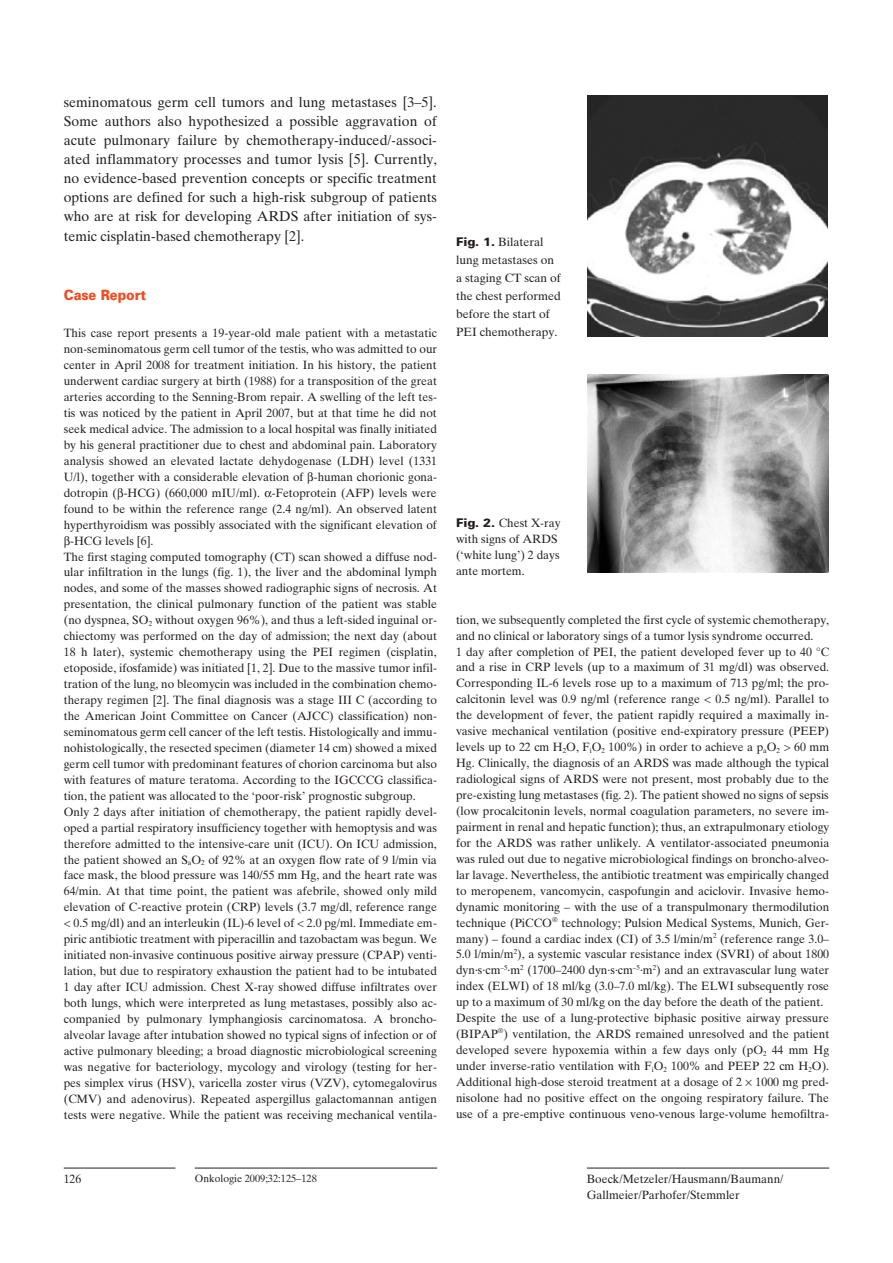
<style>
.page{position:relative;width:893px;height:1263px;background:#fff}
.page>*{position:absolute;margin:0;border:0;box-sizing:border-box;transform-origin:0 0}
.t1{font:14.25px/19.2px "Times Ten";color:#231f20;text-align:justify}
.t2{font:900 14.25px "Univers";color:#f04d22;scale:.9 1}
.t3{font:12px/15.9px "Times Ten";color:#231f20}
.t4{font:10.5px "Times Ten";color:#231f20}
.s1{font-family:"Univers";font-weight:900}
</style>
<div class="page">
<hr style="left:64px;top:1168px;width:111px;height:1px;background:#231f20">
<hr style="left:195px;top:1168px;width:242px;height:1px;background:#231f20">
<hr style="left:587px;top:1168px;width:242px;height:1px;background:#231f20">
<img style="left:587px;top:96px;width:241px;height:240px">
<img style="left:587px;top:375px;width:241px;height:198px">
<p class="t1" style="left:64px;top:92px;width:375px">seminomatous germ cell tumors and lung metastases [3–5].<br>Some authors also hypothesized a possible aggravation of acute pulmonary failure by chemotherapy-induced/-associ&shy;ated inflammatory processes and tumor lysis [5]. Currently, no evidence-based prevention concepts or specific treatment options are defined for such a high-risk subgroup of patients who are at risk for developing ARDS after initiation of sys&shy;temic cisplatin-based chemotherapy [2].</p>
<p class="t2" style="left:64px;top:286px;width:93px">Case Report</p>
<p class="t3" style="left:64px;top:325px;width:375px">This case report presents a 19-year-old male patient with a metastatic</p>
<p class="t3" style="left:64px;top:341px;width:375px">non-seminomatous germ cell tumor of the testis, who was admitted to our</p>
<p class="t3" style="left:64px;top:357px;width:374px">center in April 2008 for treatment initiation. In his history, the patient</p>
<p class="t3" style="left:64px;top:373px;width:375px">underwent cardiac surgery at birth (1988) for a transposition of the great</p>
<p class="t3" style="left:64px;top:389px;width:375px">arteries according to the Senning-Brom repair. A swelling of the left tes-</p>
<p class="t3" style="left:64px;top:405px;width:375px">tis was noticed by the patient in April 2007, but at that time he did not</p>
<p class="t3" style="left:64px;top:421px;width:375px">seek medical advice. The admission to a local hospital was finally initiated</p>
<p class="t3" style="left:64px;top:437px;width:375px">by his general practitioner due to chest and abdominal pain. Laboratory</p>
<p class="t3" style="left:64px;top:453px;width:375px">analysis showed an elevated lactate dehydogenase (LDH) level (1331</p>
<p class="t3" style="left:64px;top:469px;width:375px">U/l), together with a considerable elevation of -human chorionic gona-</p>
<p class="t3" style="left:64px;top:485px;width:374px">dotropin ( -HCG) (660,000 mIU/ml). -Fetoprotein (AFP) levels were</p>
<p class="t3" style="left:64px;top:500px;width:375px">found to be within the reference range (2.4 ng/ml). An observed latent</p>
<p class="t3" style="left:64px;top:516px;width:375px">hyperthyroidism was possibly associated with the significant elevation of</p>
<p class="t3" style="left:70px;top:532px;width:85px">-HCG levels [6].</p>
<p class="t3" style="left:64px;top:548px;width:375px">The first staging computed tomography (CT) scan showed a diffuse nod-</p>
<p class="t3" style="left:64px;top:564px;width:375px">ular infiltration in the lungs (fig. 1), the liver and the abdominal lymph</p>
<p class="t3" style="left:64px;top:580px;width:375px">nodes, and some of the masses showed radiographic signs of necrosis. At</p>
<p class="t3" style="left:64px;top:596px;width:375px">presentation, the clinical pulmonary function of the patient was stable</p>
<p class="t3" style="left:64px;top:612px;width:375px">(no dyspnea, SO<sub>2</sub> without oxygen 96%), and thus a left-sided inguinal or-</p>
<p class="t3" style="left:64px;top:628px;width:375px">chiectomy was performed on the day of admission; the next day (about</p>
<p class="t3" style="left:64px;top:644px;width:374px">18 h later), systemic chemotherapy using the PEI regimen (cisplatin,</p>
<p class="t3" style="left:64px;top:660px;width:375px">etoposide, ifosfamide) was initiated [1, 2]. Due to the massive tumor infil-</p>
<p class="t3" style="left:64px;top:676px;width:375px">tration of the lung, no bleomycin was included in the combination chemo-</p>
<p class="t3" style="left:64px;top:692px;width:375px">therapy regimen [2]. The final diagnosis was a stage III C (according to</p>
<p class="t3" style="left:64px;top:708px;width:375px">the American Joint Committee on Cancer (AJCC) classification) non-</p>
<p class="t3" style="left:64px;top:724px;width:375px">seminomatous germ cell cancer of the left testis. Histologically and immu-</p>
<p class="t3" style="left:64px;top:740px;width:375px">nohistologically, the resected specimen (diameter 14 cm) showed a mixed</p>
<p class="t3" style="left:64px;top:756px;width:375px">germ cell tumor with predominant features of chorion carcinoma but also</p>
<p class="t3" style="left:64px;top:772px;width:375px">with features of mature teratoma. According to the IGCCCG classifica-</p>
<p class="t3" style="left:64px;top:788px;width:353px">tion, the patient was allocated to the ‘poor-risk’ prognostic subgroup.</p>
<p class="t3" style="left:64px;top:803px;width:375px">Only 2 days after initiation of chemotherapy, the patient rapidly devel-</p>
<p class="t3" style="left:64px;top:819px;width:375px">oped a partial respiratory insufficiency together with hemoptysis and was</p>
<p class="t3" style="left:64px;top:835px;width:375px">therefore admitted to the intensive-care unit (ICU). On ICU admission,</p>
<p class="t3" style="left:64px;top:851px;width:375px">the patient showed an S<sub>a</sub>O<sub>2</sub> of 92% at an oxygen flow rate of 9 l/min via</p>
<p class="t3" style="left:64px;top:867px;width:375px">face mask, the blood pressure was 140/55 mm Hg, and the heart rate was</p>
<p class="t3" style="left:64px;top:883px;width:375px">64/min. At that time point, the patient was afebrile, showed only mild</p>
<p class="t3" style="left:64px;top:899px;width:375px">elevation of C-reactive protein (CRP) levels (3.7 mg/dl, reference range</p>
<p class="t3" style="left:64px;top:915px;width:375px">&lt; 0.5 mg/dl) and an interleukin (IL)-6 level of &lt; 2.0 pg/ml. Immediate em-</p>
<p class="t3" style="left:64px;top:931px;width:375px">piric antibiotic treatment with piperacillin and tazobactam was begun. We</p>
<p class="t3" style="left:64px;top:947px;width:375px">initiated non-invasive continuous positive airway pressure (CPAP) venti-</p>
<p class="t3" style="left:64px;top:963px;width:375px">lation, but due to respiratory exhaustion the patient had to be intubated</p>
<p class="t3" style="left:64px;top:979px;width:375px">1 day after ICU admission. Chest X-ray showed diffuse infiltrates over</p>
<p class="t3" style="left:64px;top:995px;width:375px">both lungs, which were interpreted as lung metastases, possibly also ac-</p>
<p class="t3" style="left:64px;top:1011px;width:375px">companied by pulmonary lymphangiosis carcinomatosa. A broncho-</p>
<p class="t3" style="left:64px;top:1027px;width:375px">alveolar lavage after intubation showed no typical signs of infection or of</p>
<p class="t3" style="left:64px;top:1043px;width:375px">active pulmonary bleeding; a broad diagnostic microbiological screening</p>
<p class="t3" style="left:64px;top:1059px;width:375px">was negative for bacteriology, mycology and virology (testing for her-</p>
<p class="t3" style="left:64px;top:1075px;width:375px">pes simplex virus (HSV), varicella zoster virus (VZV), cytomegalovirus</p>
<p class="t3" style="left:64px;top:1090px;width:375px">(CMV) and adenovirus). Repeated aspergillus galactomannan antigen</p>
<p class="t3" style="left:64px;top:1106px;width:375px">tests were negative. While the patient was receiving mechanical ventila-</p>
<p class="t3" style="left:456px;top:233px;width:106px;line-height:18px"><span class="s1">Fig. 1.</span> Bilateral lung metastases on a staging CT scan of the chest performed before the start of<br>PEI chemotherapy.</p>
<p class="t3" style="left:456px;top:515px;width:106px"><span class="s1">Fig. 2.</span> Chest X-ray with signs of ARDS (‘white lung’) 2 days ante mortem.</p>
<p class="t3" style="left:456px;top:611px;width:375px">tion, we subsequently completed the first cycle of systemic chemotherapy, and no clinical or laboratory sings of a tumor lysis syndrome occurred.<br>1 day after completion of PEI, the patient developed fever up to 40 °C and a rise in CRP levels (up to a maximum of 31 mg/dl) was observed.<br>Corresponding IL‑6 levels rose up to a maximum of 713 pg/ml; the pro&shy;calcitonin level was 0.9 ng/ml (reference range &lt; 0.5 ng/ml). Parallel to the development of fever, the patient rapidly required a maximally in&shy;vasive mechanical ventilation (positive end-expiratory pressure (PEEP) levels up to 22 cm H<sub>2</sub>O, F<sub>i</sub>O<sub>2</sub> 100%) in order to achieve a p<sub>a</sub>O<sub>2</sub> &gt; 60 mm Hg. Clinically, the diagnosis of an ARDS was made although the typical radiological signs of ARDS were not present, most probably due to the pre-existing lung metastases (fig. 2). The patient showed no signs of sepsis (low procalcitonin levels, normal coagulation parameters, no severe im&shy;pairment in renal and hepatic function); thus, an extrapulmonary etiology for the ARDS was rather unlikely. A ventilator-associated pneumonia was ruled out due to negative microbiological findings on broncho-alveo&shy;lar lavage. Nevertheless, the antibiotic treatment was empirically changed to meropenem, vancomycin, caspofungin and aciclovir. Invasive hemo&shy;dynamic monitoring – with the use of a transpulmonary thermodilution technique (PiCCO<sup>®</sup> technology; Pulsion Medical Systems, Munich, Ger&shy;many) – found a cardiac index (CI) of 3.5 l/min/m<sup>2</sup> (reference range 3.0– 5.0 l/min/m<sup>2</sup>), a systemic vascular resistance index (SVRI) of about 1800 dyn∙s∙cm<sup>–5</sup>∙m<sup>2</sup> (1700–2400 dyn∙s∙cm<sup>–5</sup>∙m<sup>2</sup>) and an extravascular lung water index (ELWI) of 18 ml/kg (3.0–7.0 ml/kg). The ELWI subsequently rose up to a maximum of 30 ml/kg on the day before the death of the patient.<br>Despite the use of a lung-protective biphasic positive airway pressure (BIPAP<sup>®</sup>) ventilation, the ARDS remained unresolved and the patient developed severe hypoxemia within a few days only (pO<sub>2</sub> 44 mm Hg under inverse-ratio ventilation with F<sub>i</sub>O<sub>2</sub> 100% and PEEP 22 cm H<sub>2</sub>O).<br>Additional high-dose steroid treatment at a dosage of 2 1000 mg pred&shy;nisolone had no positive effect on the ongoing respiratory failure. The use of a pre-emptive continuous veno-venous large-volume hemofiltra-</p>
<p class="t3" style="left:64px;top:1171px;width:19px">126</p>
<p class="t4" style="left:195px;top:1172px;width:124px">Onkologie 2009;32:125–128</p>
<p class="t3" style="left:587px;top:1171px;width:198px">Boeck/Metzeler/Hausmann/Baumann/<br>Gallmeier/Parhofer/Stemmler</p>
</div>
